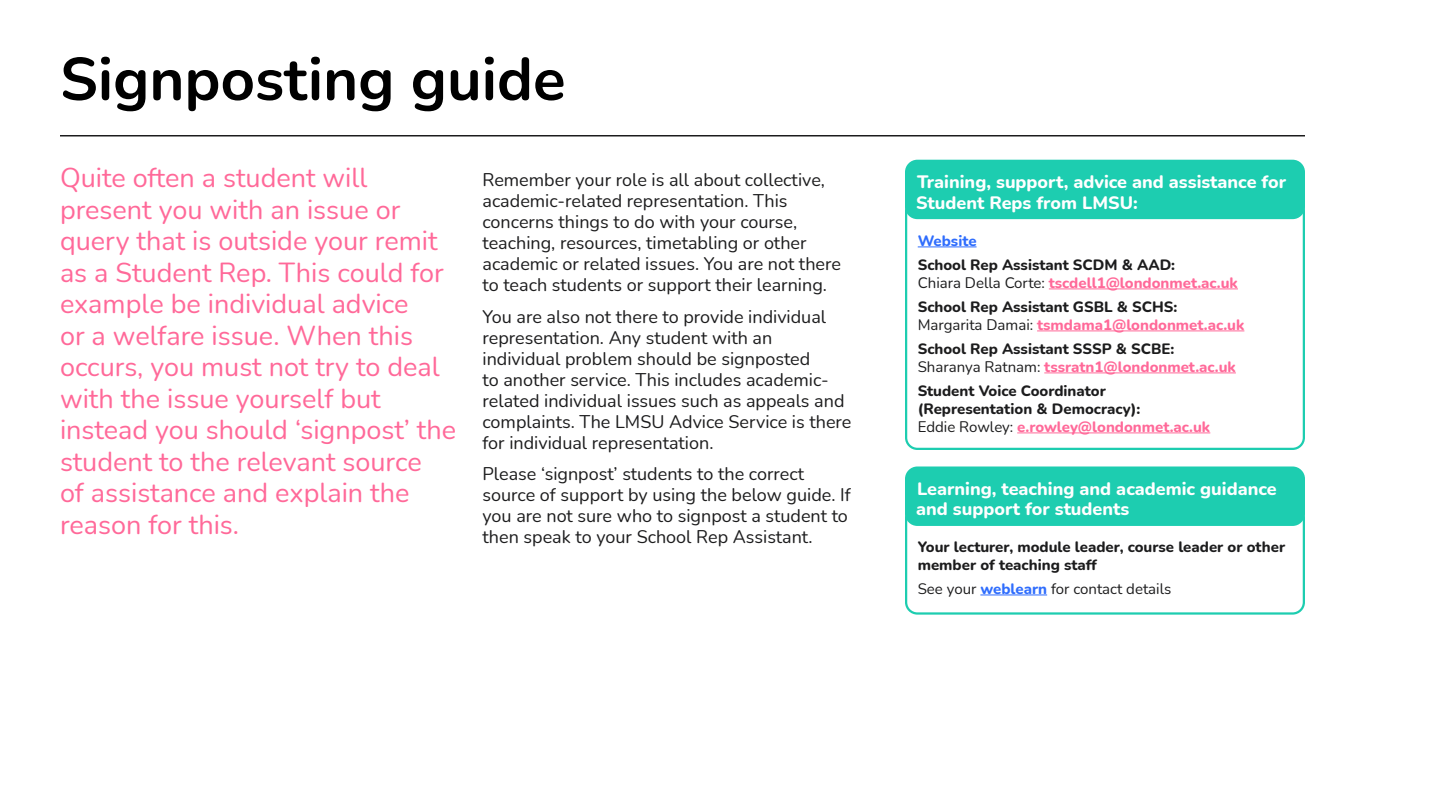
<style>
.page{position:relative;width:1440px;height:810px;background:#fff}
.page>*{position:absolute;margin:0;border:0;box-sizing:border-box;transform-origin:0 0}
.t1{font:700 60px "Nunito";color:#000}
.t2{font:27px/31.5px "Nunito";color:#ff6999}
.t3{font:18px/21px "Nunito";color:#1c1c1d}
.t4{font:800 18px/20.2px "Nunito";color:#fff}
.t5{font:800 15px/18px "Nunito";color:#1c1c1d}
.t6{font:15px "Nunito";color:#1c1c1d}
.t7{font:800 15px "Nunito";color:#2f6dfd}
.s1{font-weight:400}
.s2{color:#ff6999}
.s3{font-weight:800;color:#2f6dfd}
</style>
<div class="page">
<hr style="left:60px;top:135px;width:1245px;height:1px;background:#1c1c1d">
<hr style="left:980px;top:595px;width:67px;height:1px;background:#2f6dfd">
<div style="left:905px;top:506px;width:400px;height:109px;border:2px solid #1dcdb0;border-radius:11px"></div>
<hr style="left:918px;top:247px;width:59px;height:1px;background:#2f6dfd">
<hr style="left:1049px;top:289px;width:189px;height:1px;background:#ff6999">
<hr style="left:1037px;top:331px;width:207px;height:1px;background:#ff6999">
<hr style="left:1044px;top:373px;width:192px;height:1px;background:#ff6999">
<hr style="left:1017px;top:433px;width:193px;height:1px;background:#ff6999">
<div style="left:905px;top:199px;width:400px;height:251px;border:2px solid #1dcdb0;border-radius:11px"></div>
<div style="left:906px;top:468px;width:398px;height:57px;background:#1dcdb0;border-radius:11px"></div>
<div style="left:905px;top:466px;width:400px;height:60px;border:2px solid #1dcdb0;border-radius:11px"></div>
<div style="left:906px;top:161px;width:398px;height:57px;background:#1dcdb0;border-radius:11px"></div>
<div style="left:905px;top:160px;width:400px;height:59px;border:2px solid #1dcdb0;border-radius:11px"></div>
<h1 class="t1" style="left:60px;top:37px;width:507px">Signposting guide</h1>
<p class="t2" style="left:60px;top:161px;width:398px">Quite often a student will present you with an issue or query that is outside your remit as a Student Rep. This could for example be individual advice<br>or a welfare issue. When this occurs, you must not try to deal with the issue yourself but instead you should ‘signpost’ the student to the relevant source<br>of assistance and explain the reason for this.</p>
<p class="t3" style="left:483px;top:169px;width:360px">Remember your role is all about collective, academic-related representation. This concerns things to do with your course, teaching, resources, timetabling or other academic or related issues. You are not there to teach students or support their learning.</p>
<p class="t3" style="left:483px;top:305px;width:371px">You are also not there to provide individual representation. Any student with an individual problem should be signposted<br>to another service. This includes academic&shy;related individual issues such as appeals and complaints. The LMSU Advice Service is there for individual representation.</p>
<p class="t3" style="left:483px;top:463px;width:370px">Please ‘signpost’ students to the correct source of support by using the below guide. If you are not sure who to signpost a student to then speak to your School Rep Assistant.</p>
<p class="t4" style="left:916px;top:171px;width:372px">Training, support, advice and assistance for<br>Student Reps from LMSU:</p>
<p class="t7" style="left:918px;top:230px;width:60px">Website</p>
<p class="t5" style="left:918px;top:255px;width:322px">School Rep Assistant SCDM &amp; AAD:<br><span class="s1">Chiara Della Corte:</span> <span class="s2">tscdell1@londonmet.ac.uk</span></p>
<p class="t5" style="left:918px;top:297px;width:328px">School Rep Assistant GSBL &amp; SCHS:<br><span class="s1">Margarita Damai:</span> <span class="s2">tsmdama1@londonmet.ac.uk</span></p>
<p class="t5" style="left:918px;top:339px;width:320px">School Rep Assistant SSSP &amp; SCBE:<br><span class="s1">Sharanya Ratnam:</span> <span class="s2">tssratn1@londonmet.ac.uk</span></p>
<p class="t5" style="left:918px;top:381px;width:294px">Student Voice Coordinator (Representation &amp; Democracy):<br><span class="s1">Eddie Rowley:</span> <span class="s2">e.rowley@londonmet.ac.uk</span></p>
<p class="t4" style="left:916px;top:478px;width:362px">Learning, teaching and academic guidance and support for students</p>
<p class="t5" style="left:918px;top:537px;width:369px">Your lecturer, module leader, course leader or other member of teaching staff</p>
<p class="t6" style="left:918px;top:578px;width:255px">See your <span class="s3">weblearn</span> for contact details</p>
</div>
